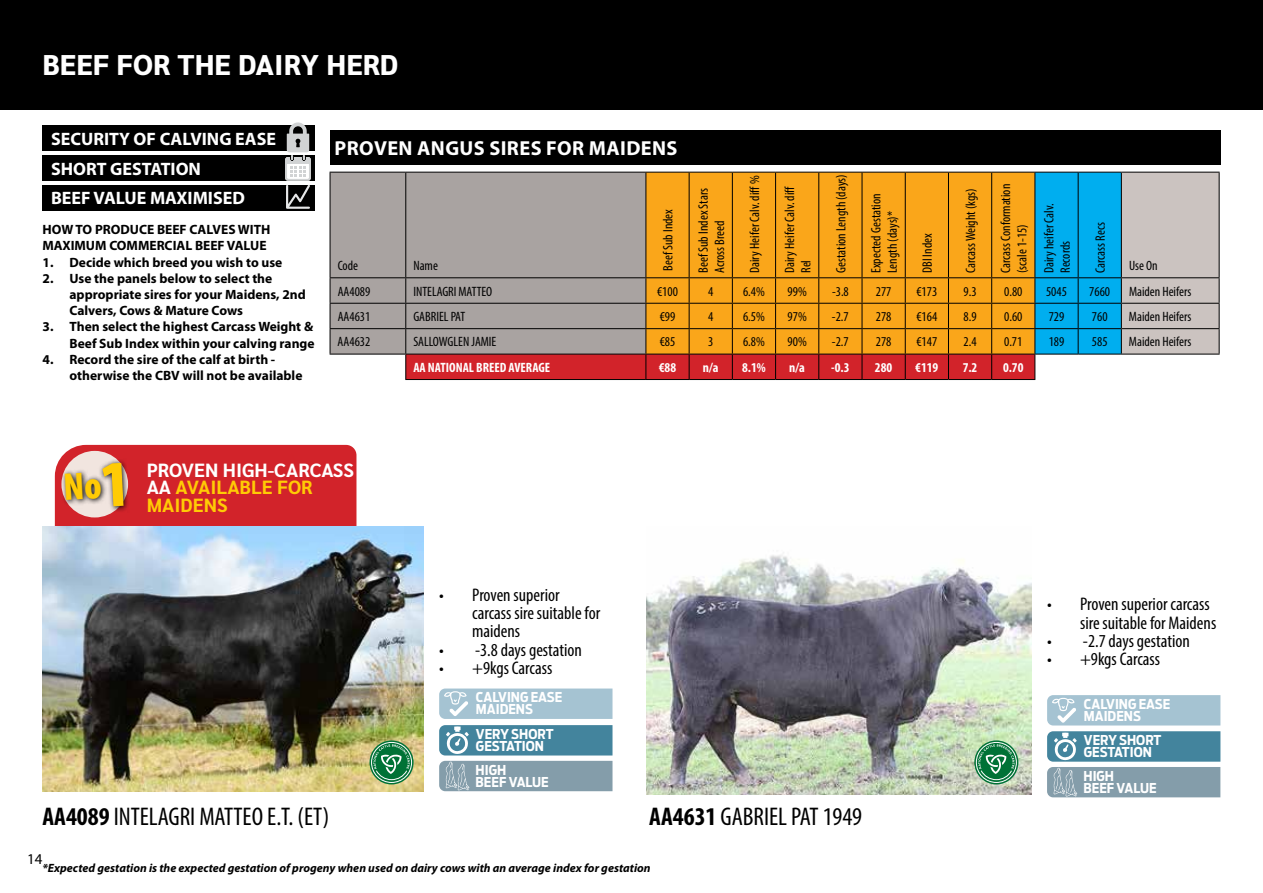
<style>
.page{position:relative;width:1263px;height:893px;background:#fff}
.page>*{position:absolute;margin:0;border:0;box-sizing:border-box;transform-origin:0 0}
.t1{font:800 28.5px "Sarabun";color:#fff}
.t2{font:condensed 25.65px "Myriad Pro";color:#000}
.t3{font:700 20.4px "Myriad Pro";letter-spacing:.02em;color:#fff}
.t4{font:700 19.05px/17.9px "Sarabun";color:#fff}
.t5{font:condensed 18.3px/18.3px "Myriad Pro";color:#000}
.t6{font:700 18px/29.7px "Myriad Pro";color:#fff}
.t7{font:15px "Myriad Pro";color:#000}
.t8{font:condensed 13.65px/16.4px "Myriad Pro";color:#000}
.t9{font:condensed 13.5px/16.2px "Myriad Pro";color:#000}
.t10{font:700 13.5px/16.2px "Myriad Pro";color:#000}
.t11{font:700 13.5px/12px "Ford Antenna Cond";color:#fff}
.t12{font:700 condensed 13.5px "Myriad Pro";color:#fff}
.t13{font:italic 700 12px "Myriad Pro";color:#000}
.s1{color:#ffcb05}
.s2{font-weight:700}
</style>
<div class="page">
<div style="left:0;top:0;width:1263px;height:110px;background:#000"></div>
<div style="left:43px;top:125px;width:272px;height:26px;background:#000"></div>
<div style="left:43px;top:155px;width:272px;height:26px;background:#000"></div>
<div style="left:43px;top:185px;width:272px;height:25px;background:#000"></div>
<svg style="left:285px;top:122px;width:26px;height:87px"></svg>
<div style="left:331px;top:173px;width:74px;height:181px;background:#a9a3a1"></div>
<hr style="left:330px;top:277px;width:76px;height:1px;background:#000">
<hr style="left:330px;top:303px;width:76px;height:1px;background:#000">
<hr style="left:330px;top:328px;width:76px;height:1px;background:#000">
<hr style="left:330px;top:354px;width:75px;height:1px;background:#000">
<hr style="left:330px;top:172px;width:76px;height:1px;background:#000">
<hr style="left:330px;top:173px;width:1px;height:104px;background:#000">
<svg style="left:330px;top:278px;width:1px;height:76px"></svg>
<svg style="left:405px;top:172px;width:815px;height:207px;background:#bd9966"></svg>
<hr style="left:1078px;top:354px;width:43px;height:1px;background:#000">
<hr style="left:405px;top:379px;width:241px;height:1px;background:#000">
<hr style="left:646px;top:379px;width:43px;height:1px;background:#000">
<hr style="left:689px;top:379px;width:43px;height:1px;background:#000">
<hr style="left:732px;top:379px;width:43px;height:1px;background:#000">
<hr style="left:775px;top:379px;width:44px;height:1px;background:#000">
<hr style="left:819px;top:379px;width:43px;height:1px;background:#000">
<hr style="left:862px;top:379px;width:43px;height:1px;background:#000">
<hr style="left:905px;top:379px;width:43px;height:1px;background:#000">
<hr style="left:948px;top:379px;width:44px;height:1px;background:#000">
<hr style="left:992px;top:379px;width:43px;height:1px;background:#000">
<div style="left:330px;top:130px;width:890px;height:34px;background:#000"></div>
<img style="left:43px;top:527px;width:380px;height:265px">
<img style="left:646px;top:555px;width:386px;height:240px">
<svg style="left:439px;top:688px;width:173px;height:31px;background:#a9c6d4"></svg>
<svg style="left:1047px;top:695px;width:173px;height:30px;background:#a8c5d3"></svg>
<svg style="left:439px;top:725px;width:173px;height:30px;background:#4c8aa2"></svg>
<div style="left:439px;top:761px;width:173px;height:30px;background:#849daa"></div>
<svg style="left:1047px;top:731px;width:173px;height:66px;background:#759dae"></svg>
<svg style="left:369px;top:740px;width:45px;height:44px"></svg>
<div style="left:371px;top:742px;width:41px;height:40px;border:1px solid #fff;border-radius:50%"></div>
<svg style="left:373px;top:744px;width:37px;height:36px"></svg>
<svg style="left:974px;top:740px;width:44px;height:44px"></svg>
<div style="left:976px;top:742px;width:40px;height:40px;border:1px solid #fff;border-radius:50%"></div>
<svg style="left:978px;top:744px;width:36px;height:36px"></svg>
<svg style="left:55px;top:445px;width:301px;height:96px;background:#c7505a"></svg>
<h1 class="t1" style="left:43px;top:48px;width:357px">BEEF FOR THE DAIRY HERD</h1>
<h3 class="t6" style="left:51px;top:123px;width:227px">SECURITY OF CALVING EASE<br>SHORT GESTATION<br>BEEF VALUE MAXIMISED</h3>
<p class="t10" style="left:43px;top:221px;width:229px">HOW TO PRODUCE BEEF CALVES WITH<br>MAXIMUM COMMERCIAL BEEF VALUE</p>
<p class="t10" style="left:43px;top:253px;width:241px">1. Decide which breed you wish to use</p>
<p class="t10" style="left:70px;top:270px;width:238px;text-indent:-27px">2. Use the panels below to select the appropriate sires for your Maidens, 2nd<br>Calvers, Cows &amp; Mature Cows</p>
<p class="t10" style="left:43px;top:318px;width:274px;text-align:right">3. Then select the highest Carcass Weight &amp;<br>Beef Sub Index within your calving range</p>
<p class="t10" style="left:70px;top:351px;width:234px;text-indent:-27px">4. Record the sire of the calf at birth - otherwise the CBV will not be available</p>
<h3 class="t3" style="left:335px;top:135px;width:344px">PROVEN ANGUS SIRES FOR MAIDENS</h3>
<p class="t9" style="left:338px;top:257px;width:22px">Code</p>
<p class="t9" style="left:413px;top:257px;width:26px">Name</p>
<p class="t9" style="left:660px;top:271px;width:63px;rotate:-90deg">Beef Sub Index</p>
<p class="t8" style="left:695px;top:273px;width:86px;rotate:-90deg">Beef Sub Index Stars<br>Across Breed</p>
<p class="t9" style="left:746px;top:273px;width:99px;rotate:-90deg">Dairy Heifer Calv. diff %</p>
<p class="t9" style="left:781px;top:273px;width:88px;rotate:-90deg">Dairy Heifer Calv. diff<br>Rel</p>
<p class="t9" style="left:833px;top:273px;width:100px;rotate:-90deg">Gestation Length (days)</p>
<p class="t9" style="left:868px;top:273px;width:81px;rotate:-90deg">Expected Gestation<br>Length (days)*</p>
<p class="t9" style="left:919px;top:273px;width:41px;rotate:-90deg">DBI Index</p>
<p class="t9" style="left:962px;top:273px;width:86px;rotate:-90deg">Carcass Weight (kgs)</p>
<p class="t9" style="left:997px;top:273px;width:90px;rotate:-90deg">Carcass Conformation (scale 1-15)</p>
<p class="t9" style="left:1041px;top:273px;width:71px;rotate:-90deg">Dairy heifer Calv.<br>Records</p>
<p class="t8" style="left:1092px;top:273px;width:52px;rotate:-90deg">Carcass Recs</p>
<p class="t9" style="left:1129px;top:257px;width:30px">Use On</p>
<p class="t9" style="left:338px;top:283px;width:34px">AA4089</p>
<p class="t9" style="left:413px;top:283px;width:80px">INTELAGRI MATTEO</p>
<p class="t9" style="left:657px;top:283px;width:22px">€100</p>
<p class="t9" style="left:708px;top:283px;width:7px">4</p>
<p class="t9" style="left:743px;top:283px;width:23px">6.4%</p>
<p class="t9" style="left:788px;top:283px;width:21px">99%</p>
<p class="t9" style="left:832px;top:283px;width:18px">-3.8</p>
<p class="t9" style="left:876px;top:283px;width:17px">277</p>
<p class="t9" style="left:916px;top:283px;width:22px">€173</p>
<p class="t9" style="left:963px;top:283px;width:15px">9.3</p>
<p class="t9" style="left:1004px;top:283px;width:20px">0.80</p>
<p class="t9" style="left:1046px;top:283px;width:22px">5045</p>
<p class="t9" style="left:1089px;top:283px;width:22px">7660</p>
<p class="t9" style="left:1129px;top:283px;width:64px">Maiden Heifers</p>
<p class="t9" style="left:338px;top:308px;width:34px">AA4631</p>
<p class="t9" style="left:413px;top:308px;width:53px">GABRIEL PAT</p>
<p class="t9" style="left:660px;top:308px;width:17px">€99</p>
<p class="t9" style="left:708px;top:308px;width:7px">4</p>
<p class="t9" style="left:743px;top:308px;width:23px">6.5%</p>
<p class="t9" style="left:788px;top:308px;width:21px">97%</p>
<p class="t9" style="left:832px;top:308px;width:18px">-2.7</p>
<p class="t9" style="left:876px;top:308px;width:17px">278</p>
<p class="t9" style="left:916px;top:308px;width:22px">€164</p>
<p class="t9" style="left:963px;top:308px;width:15px">8.9</p>
<p class="t9" style="left:1004px;top:308px;width:20px">0.60</p>
<p class="t9" style="left:1049px;top:308px;width:17px">729</p>
<p class="t9" style="left:1092px;top:308px;width:17px">760</p>
<p class="t9" style="left:1129px;top:308px;width:64px">Maiden Heifers</p>
<p class="t9" style="left:338px;top:334px;width:34px">AA4632</p>
<p class="t9" style="left:413px;top:334px;width:85px">SALLOWGLEN JAMIE</p>
<p class="t9" style="left:660px;top:334px;width:17px">€85</p>
<p class="t9" style="left:708px;top:334px;width:7px">3</p>
<p class="t9" style="left:743px;top:334px;width:23px">6.8%</p>
<p class="t9" style="left:787px;top:334px;width:21px">90%</p>
<p class="t9" style="left:832px;top:334px;width:18px">-2.7</p>
<p class="t9" style="left:876px;top:334px;width:17px">278</p>
<p class="t9" style="left:916px;top:334px;width:22px">€147</p>
<p class="t9" style="left:963px;top:334px;width:15px">2.4</p>
<p class="t9" style="left:1004px;top:334px;width:20px">0.71</p>
<p class="t9" style="left:1049px;top:334px;width:17px">189</p>
<p class="t9" style="left:1092px;top:334px;width:17px">585</p>
<p class="t9" style="left:1129px;top:334px;width:64px">Maiden Heifers</p>
<p class="t12" style="left:413px;top:359px;width:138px">AA NATIONAL BREED AVERAGE</p>
<p class="t12" style="left:659px;top:359px;width:19px">€88</p>
<p class="t12" style="left:703px;top:359px;width:17px">n/a</p>
<p class="t12" style="left:742px;top:359px;width:25px">8.1%</p>
<p class="t12" style="left:789px;top:359px;width:17px">n/a</p>
<p class="t12" style="left:831px;top:359px;width:20px">-0.3</p>
<p class="t12" style="left:875px;top:359px;width:19px">280</p>
<p class="t12" style="left:915px;top:359px;width:25px">€119</p>
<p class="t12" style="left:963px;top:359px;width:16px">7.2</p>
<p class="t12" style="left:1003px;top:359px;width:22px">0.70</p>
<h3 class="t4" style="left:147px;top:461px;width:209px">PROVEN HIGH-CARCASS<br>AA <span class="s1">AVAILABLE FOR<br>MAIDENS</span></h3>
<h3 class="t5" style="left:472px;top:585px;width:130px;text-indent:-33px">• Proven superior carcass sire suitable for maidens</h3>
<h3 class="t5" style="left:439px;top:640px;width:144px">• -3.8 days gestation</h3>
<h3 class="t5" style="left:439px;top:658px;width:115px">• +9kgs Carcass</h3>
<h3 class="t5" style="left:1080px;top:595px;width:138px;text-indent:-33px">• Proven superior carcass sire suitable for Maidens</h3>
<h3 class="t5" style="left:1047px;top:632px;width:144px">• -2.7 days gestation</h3>
<h3 class="t5" style="left:1047px;top:650px;width:115px">• +9kgs Carcass</h3>
<p class="t11" style="left:476px;top:690px;width:88px">CALVING EASE<br>MAIDENS</p>
<p class="t11" style="left:1084px;top:696px;width:88px">CALVING EASE<br>MAIDENS</p>
<p class="t11" style="left:476px;top:726px;width:79px">VERY SHORT<br>GESTATION</p>
<p class="t11" style="left:1084px;top:733px;width:79px">VERY SHORT<br>GESTATION</p>
<p class="t11" style="left:476px;top:762px;width:75px">HIGH<br>BEEF VALUE</p>
<p class="t11" style="left:1083px;top:768px;width:75px">HIGH<br>BEEF VALUE</p>
<h2 class="t2" style="left:43px;top:801px;width:288px"><span class="s2">AA4089</span> INTELAGRI MATTEO E.T. (ET)</h2>
<h2 class="t2" style="left:649px;top:801px;width:214px"><span class="s2">AA4631</span> GABRIEL PAT 1949</h2>
<p class="t7" style="left:27px;top:849px;width:17px">14</p>
<p class="t13" style="left:43px;top:860px;width:610px">*Expected gestation is the expected gestation of progeny when used on dairy cows with an average index for gestation</p>
</div>
